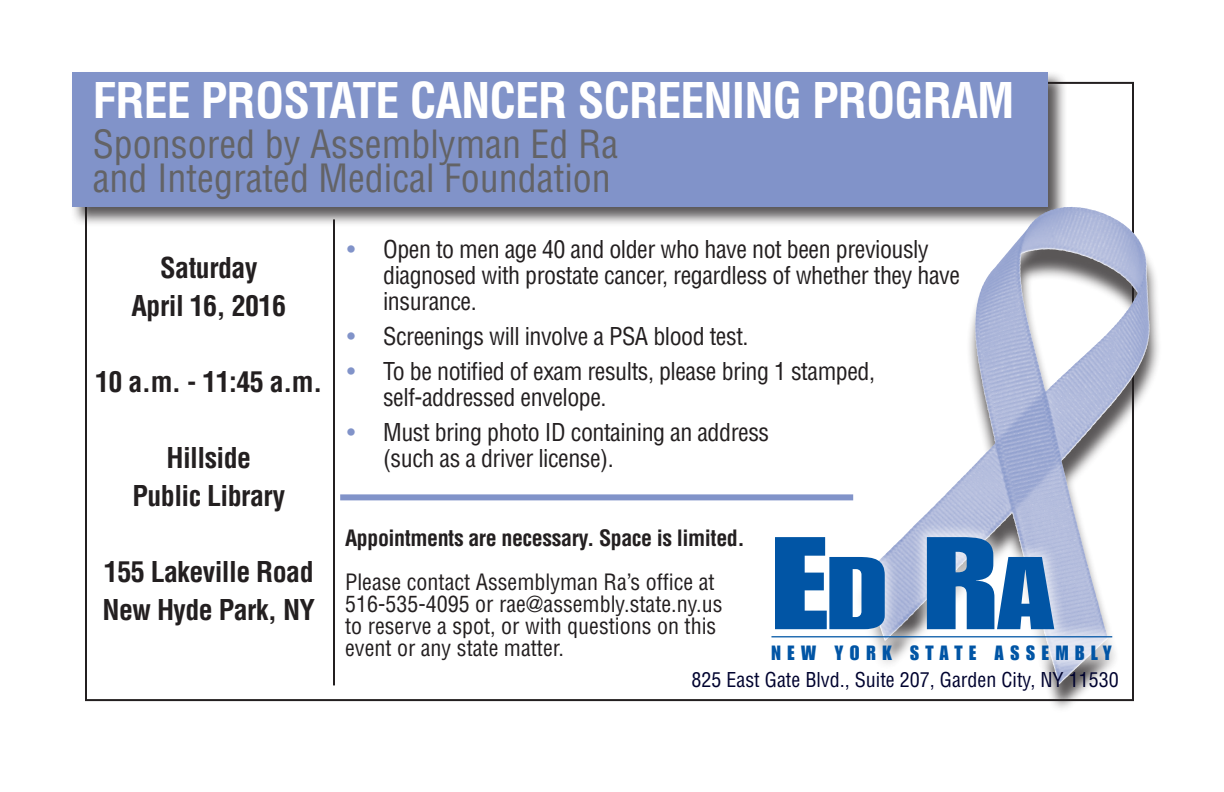
<style>
.page{position:relative;width:1224px;height:792px;background:#fff}
.page>*{position:absolute;margin:0;border:0;box-sizing:border-box;transform-origin:0 0}
.t1{font:129px "Impact";color:#0155a5;scale:1.25 1}
.t2{font:700 condensed 48px "Helvetica";letter-spacing:-.02em;color:#fff}
.t3{font:condensed 38px/34px "Helvetica";color:#636366}
.t4{font:700 condensed 28px/38px "Helvetica";letter-spacing:-.02em;color:#231f20}
.t5{font:condensed 24px/26px "Helvetica";letter-spacing:-.02em;color:#231f20}
.t6{font:condensed 22px/22px "Helvetica";color:#231f20}
.t7{font:700 condensed 22px "Helvetica";letter-spacing:-.02em;color:#231f20}
.t8{font:20.2px "Impact";letter-spacing:.33em;color:#0155a5}
.t9{font:condensed 20px "Helvetica";color:#00032f}
.s1{color:#8193c9}
.s2{font-size:101.2px}
</style>
<div class="page">
<div style="left:70px;top:70px;width:997px;height:157px;background:#231f20;opacity:.75"></div>
<div style="left:72px;top:72px;width:976px;height:135px;background:#8193c9"></div>
<hr style="left:333px;top:219px;width:2px;height:466px;background:#231f20">
<div style="left:340px;top:494px;width:513px;height:6px;background:#8193c9"></div>
<div style="left:854px;top:216px;width:308px;height:498px;background:#231f20;opacity:.75"></div>
<img style="left:1034px;top:207px;width:38px;height:14px">
<div style="left:757px;top:522px;width:370px;height:153px;background:#fff;opacity:.7"></div>
<hr style="left:771px;top:636px;width:341px;height:1px;background:#0155a5">
<p class="t2" style="left:92px;top:71px;width:924px">FREE PROSTATE CANCER SCREENING PROGRAM</p>
<p class="t3" style="left:93px;top:127px;width:527px">Sponsored by Assemblyman Ed Ra and Integrated Medical Foundation</p>
<p class="t4" style="left:160px;top:249px;width:99px">Saturday</p>
<p class="t4" style="left:132px;top:287px;width:156px">April 16, 2016</p>
<p class="t4" style="left:95px;top:363px;width:229px">10 a.m. - 11:45 a.m.</p>
<p class="t4" style="left:166px;top:439px;width:86px">Hillside</p>
<p class="t4" style="left:133px;top:477px;width:154px">Public Library</p>
<p class="t4" style="left:103px;top:553px;width:214px">155 Lakeville Road<br>New Hyde Park, NY</p>
<p class="t5" style="left:383px;top:236px;width:578px;text-indent:-36px"><span class="s1">•</span> Open to men age 40 and older who have not been previously diagnosed with prostate cancer, regardless of whether they have insurance.</p>
<p class="t5" style="left:347px;top:323px;width:403px"><span class="s1">•</span> Screenings will involve a PSA blood test.</p>
<p class="t5" style="left:383px;top:358px;width:493px;text-indent:-36px"><span class="s1">•</span> To be notified of exam results, please bring 1 stamped, self-addressed envelope.</p>
<p class="t5" style="left:383px;top:419px;width:388px;text-indent:-36px"><span class="s1">•</span> Must bring photo ID containing an address (such as a driver license).</p>
<p class="t7" style="left:345px;top:524px;width:401px">Appointments are necessary. Space is limited.</p>
<p class="t6" style="left:345px;top:571px;width:379px">Please contact Assemblyman Ra’s office at<br>516-535-4095 or rae@assembly.state.ny.us</p>
<p class="t6" style="left:345px;top:615px;width:373px">to reserve a spot, or with questions on this</p>
<p class="t6" style="left:345px;top:637px;width:220px">event or any state matter.</p>
<p class="t1" style="left:771px;top:508px;width:228px">E<span class="s2">D</span> R<span class="s2">A</span></p>
<p class="t8" style="left:771px;top:641px;width:342px">NEW YORK STATE ASSEMBLY</p>
<p class="t9" style="left:692px;top:667px;width:429px">825 East Gate Blvd., Suite 207, Garden City, NY 11530</p>
</div>
